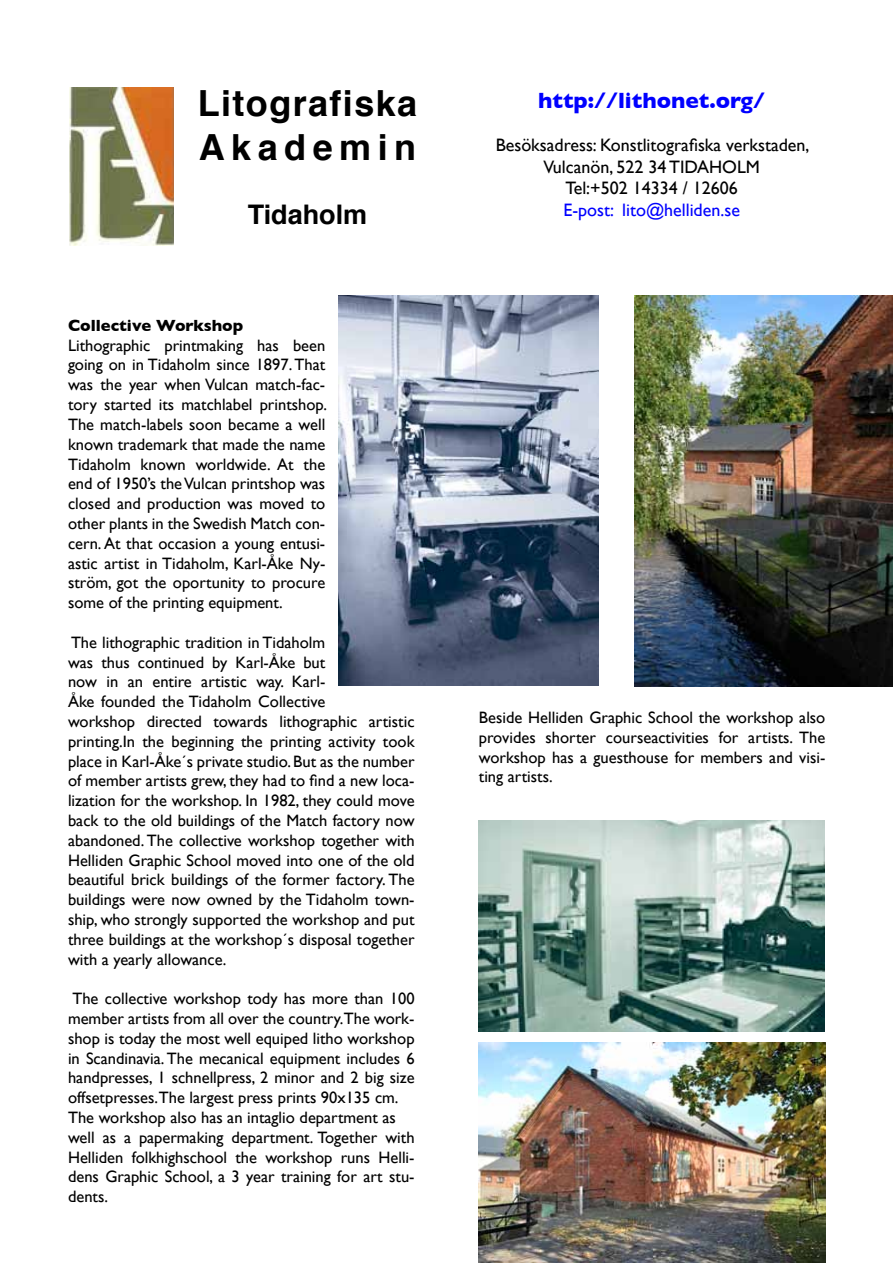
<style>
.page{position:relative;width:893px;height:1263px;background:#fff}
.page>*{position:absolute;margin:0;border:0;box-sizing:border-box;transform-origin:0 0}
.t1{font:700 36px/43.2px "Helvetica";letter-spacing:.04em;color:#000}
.t2{font:700 27px "Helvetica";color:#000}
.t3{font:700 22.5px "Gill Sans";color:#00f}
.t4{font:18px/21.6px "Gill Sans";color:#000;text-align:center}
.t5{font:18px "Gill Sans";color:#00f}
.t6{font:16.5px/19.8px "Gill Sans";color:#000;text-align:justify}
.t7{font:700 16.5px "Gill Sans";color:#000}
</style>
<div class="page">
<img style="left:338px;top:296px;width:261px;height:389px">
<img style="left:69px;top:88px;width:105px;height:158px">
<img style="left:635px;top:296px;width:258px;height:390px">
<img style="left:478px;top:1042px;width:347px;height:221px">
<img style="left:478px;top:820px;width:347px;height:211px">
<h1 class="t1" style="left:198px;top:82px;width:221px">Litografiska<br>Akademin</h1>
<h2 class="t2" style="left:248px;top:193px;width:121px">Tidaholm</h2>
<p class="t7" style="left:68px;top:316px;width:177px">Collective Workshop</p>
<p class="t6" style="left:68px;top:335px;width:260px">Lithographic printmaking has been going on in Tidaholm since 1897. That was the year when Vulcan match-fac&shy;tory started its matchlabel printshop.<br>The match-labels soon became a well known trademark that made the name Tidaholm known worldwide. At the end of 1950’s the Vulcan printshop was closed and production was moved to other plants in the Swedish Match con&shy;cern. At that occasion a young entusi&shy;astic artist in Tidaholm, Karl-Åke Ny&shy;ström, got the oportunity to procure some of the printing equipment.</p>
<p class="t6" style="left:68px;top:632px;width:348px;text-align:left">The lithographic tradition in Tidaholm<br>was thus continued by Karl-Åke but<br>now in an entire artistic way. Karl-<br>Åke founded the Tidaholm Collective<br>workshop directed towards lithographic artistic printing.In the beginning the printing activity took place in Karl-Åke´s private studio. But as the number of member artists grew, they had to find a new loca&shy;lization for the workshop. In 1982, they could move back to the old buildings of the Match factory now abandoned. The collective workshop together with Helliden Graphic School moved into one of the old beautiful brick buildings of the former factory. The buildings were now owned by the Tidaholm town&shy;ship, who strongly supported the workshop and put three buildings at the workshop´s disposal together with a yearly allowance.</p>
<p class="t6" style="left:68px;top:988px;width:348px;text-align:left">The collective workshop tody has more than 100 member artists from all over the country.The work&shy;shop is today the most well equiped litho workshop in Scandinavia. The mecanical equipment includes 6 handpresses, 1 schnellpress, 2 minor and 2 big size offsetpresses.The largest press prints 90x135 cm.<br>The workshop also has an intaglio department as well as a papermaking department. Together with Helliden folkhighschool the workshop runs Helli&shy;dens Graphic School, a 3 year training for art stu&shy;dents.</p>
<h3 class="t3" style="left:538px;top:87px;width:228px">http://lithonet.org/</h3>
<p class="t4" style="left:496px;top:134px;width:315px">Besöksadress: Konstlitografiska verkstaden,<br>Vulcanön, 522 34 TIDAHOLM<br>Tel:+502 14334 / 12606</p>
<p class="t5" style="left:563px;top:199px;width:178px">E-post: lito@helliden.se</p>
<p class="t6" style="left:479px;top:707px;width:348px">Beside Helliden Graphic School the workshop also provides shorter courseactivities for artists. The workshop has a guesthouse for members and visi&shy;ting artists.</p>
</div>
